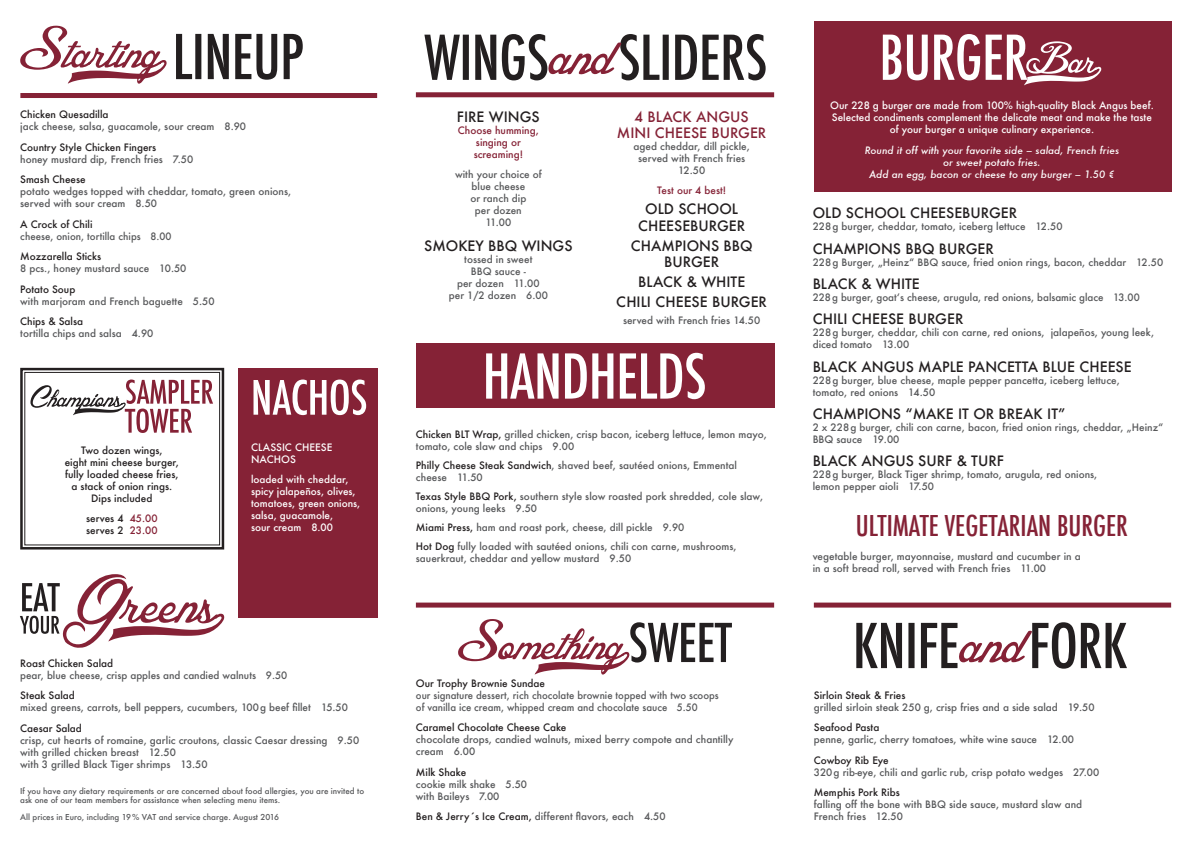
<style>
.page{position:relative;width:1191px;height:842px;background:#fff}
.page>*{position:absolute;margin:0;border:0;box-sizing:border-box;transform-origin:0 0}
.t1{font:500 condensed 28px "Futura";color:#852236}
.t2{font:500 14px/16px "Futura";color:#231f20;text-align:center}
.t3{font:500 14px/16px "Futura";color:#852236;text-align:center}
.t4{font:500 10px/12px "Futura";color:#57585a}
.t5{font:500 10px/12px "Futura";color:#231f20;text-align:center}
.t6{font:500 10px/12px "Futura";color:#fff}
.t7{font:500 10px/12px "Futura";color:#57585a;scale:.96 1}
.t8{font:italic 500 10px/12px "Futura";color:#fff;text-align:center}
.t9{font:500 10px/12px "Futura";color:#852236;text-align:center}
.t10{font:500 8px/9px "Futura";color:#57585a}
.s1{color:#852236}
.s2{color:#231f20}
</style>
<div class="page">
<svg style="left:176px;top:34px;width:127px;height:46px"></svg>
<svg style="left:20px;top:26px;width:147px;height:58px"></svg>
<div style="left:20px;top:93px;width:357px;height:5px;background:#852236"></div>
<svg style="left:20px;top:574px;width:204px;height:74px"></svg>
<div style="left:238px;top:368px;width:140px;height:249px;background:#852236"></div>
<svg style="left:253px;top:379px;width:113px;height:36px"></svg>
<svg style="left:20px;top:367px;width:205px;height:183px"></svg>
<div style="left:24px;top:372px;width:196px;height:173px;border:1px solid #231f20"></div>
<svg style="left:856px;top:622px;width:271px;height:47px"></svg>
<div style="left:814px;top:21px;width:357px;height:170px;background:#852236"></div>
<svg style="left:883px;top:34px;width:218px;height:51px"></svg>
<div style="left:814px;top:603px;width:357px;height:5px;background:#852236"></div>
<svg style="left:424px;top:34px;width:341px;height:46px"></svg>
<div style="left:416px;top:92px;width:358px;height:5px;background:#852236"></div>
<div style="left:416px;top:603px;width:358px;height:5px;background:#852236"></div>
<svg style="left:458px;top:619px;width:274px;height:56px"></svg>
<div style="left:416px;top:344px;width:358px;height:64px;background:#852236"></div>
<svg style="left:486px;top:353px;width:219px;height:46px"></svg>
<p class="t5" style="left:20px;top:109px;width:90px">Chicken Quesadilla</p>
<p class="t4" style="left:20px;top:121px;width:227px">jack cheese, salsa, guacamole, sour cream 8.90</p>
<p class="t5" style="left:20px;top:141px;width:138px">Country Style Chicken Fingers</p>
<p class="t4" style="left:20px;top:153px;width:174px">honey mustard dip, French fries 7.50</p>
<p class="t5" style="left:20px;top:174px;width:67px">Smash Cheese</p>
<p class="t4" style="left:20px;top:186px;width:272px">potato wedges topped with cheddar, tomato, green onions, served with sour cream 8.50</p>
<p class="t5" style="left:20px;top:218px;width:74px">A Crock of Chili</p>
<p class="t4" style="left:20px;top:230px;width:153px">cheese, onion, tortilla chips 8.00</p>
<p class="t5" style="left:20px;top:251px;width:83px">Mozzarella Sticks</p>
<p class="t4" style="left:20px;top:263px;width:168px">8 pcs., honey mustard sauce 10.50</p>
<p class="t5" style="left:20px;top:283px;width:57px">Potato Soup</p>
<p class="t4" style="left:20px;top:295px;width:196px">with marjoram and French baguette 5.50</p>
<p class="t5" style="left:20px;top:316px;width:64px">Chips &amp; Salsa</p>
<p class="t4" style="left:20px;top:328px;width:135px">tortilla chips and salsa 4.90</p>
<p class="t5" style="left:65px;top:444px;width:116px">Two dozen wings,<br>eight mini cheese burger, fully loaded cheese fries, a stack of onion rings.<br>Dips included</p>
<p class="t5" style="left:86px;top:512px;width:73px;text-align:left">serves 4 <span class="s1">45.00 </span>serves 2 <span class="s1">23.00</span></p>
<p class="t6" style="left:251px;top:441px;width:83px">CLASSIC CHEESE<br>NACHOS</p>
<p class="t6" style="left:251px;top:473px;width:111px">loaded with cheddar, spicy jalapeños, olives, tomatoes, green onions, salsa, guacamole,<br>sour cream 8.00</p>
<p class="t5" style="left:20px;top:657px;width:94px">Roast Chicken Salad</p>
<p class="t4" style="left:20px;top:669px;width:268px">pear, blue cheese, crisp apples and candied walnuts 9.50</p>
<p class="t5" style="left:20px;top:689px;width:56px">Steak Salad</p>
<p class="t4" style="left:20px;top:701px;width:329px">mixed greens, carrots, bell peppers, cucumbers, 100g beef fillet 15.50</p>
<p class="t5" style="left:20px;top:722px;width:63px">Caesar Salad</p>
<p class="t4" style="left:20px;top:734px;width:340px">crisp, cut hearts of romaine, garlic croutons, classic Caesar dressing 9.50 with grilled chicken breast 12.50<br>with 3 grilled Black Tiger shrimps 13.50</p>
<p class="t10" style="left:20px;top:786px;width:345px">If you have any dietary requirements or are concerned about food allergies, you are invited to ask one of our team members for assistance when selecting menu items.</p>
<p class="t10" style="left:20px;top:813px;width:260px">All prices in Euro, including 19% VAT and service charge. August 2016</p>
<h2 class="t2" style="left:457px;top:108px;width:84px">FIRE WINGS</h2>
<p class="t9" style="left:458px;top:124px;width:82px">Choose humming, singing or screaming!</p>
<p class="t4" style="left:455px;top:168px;width:88px;text-align:center">with your choice of blue cheese<br>or ranch dip<br>per dozen<br>11.00</p>
<h2 class="t2" style="left:424px;top:237px;width:150px">SMOKEY BBQ WINGS</h2>
<p class="t4" style="left:449px;top:253px;width:101px;text-align:center">tossed in sweet<br>BBQ sauce -<br>per dozen 11.00 per 1/2 dozen 6.00</p>
<h2 class="t3" style="left:617px;top:108px;width:151px">4 BLACK ANGUS<br>MINI CHEESE BURGER</h2>
<p class="t4" style="left:633px;top:140px;width:118px;text-align:center">aged cheddar, dill pickle, served with French fries<br>12.50</p>
<p class="t9" style="left:657px;top:184px;width:71px">Test our 4 best!</p>
<h2 class="t2" style="left:638px;top:201px;width:109px">OLD SCHOOL<br>CHEESEBURGER</h2>
<h2 class="t2" style="left:631px;top:237px;width:123px">CHAMPIONS BBQ<br>BURGER</h2>
<h2 class="t2" style="left:616px;top:271px;width:152px;line-height:20.3px">BLACK &amp; WHITE<br>CHILI CHEESE BURGER</h2>
<p class="t4" style="left:623px;top:314px;width:139px">served with French fries 14.50</p>
<p class="t4" style="left:416px;top:428px;width:352px"><span class="s2">Chicken BLT Wrap,</span> grilled chicken, crisp bacon, iceberg lettuce, lemon mayo, tomato, cole slaw and chips 9.00</p>
<p class="t4" style="left:416px;top:459px;width:323px"><span class="s2">Philly Cheese Steak Sandwich</span>, shaved beef, sautéed onions, Emmental cheese 11.50</p>
<p class="t4" style="left:416px;top:490px;width:349px"><span class="s2">Texas Style BBQ Pork,</span> southern style slow roasted pork shredded, cole slaw, onions, young leeks 9.50</p>
<p class="t4" style="left:416px;top:518px;width:322px;line-height:19.1px"><span class="s2">Miami Press,</span> ham and roast pork, cheese, dill pickle 9.90<br><span class="s2">Hot Dog</span> fully loaded with sautéed onions, chili con carne, mushrooms,</p>
<p class="t4" style="left:416px;top:552px;width:217px">sauerkraut, cheddar and yellow mustard 9.50</p>
<p class="t5" style="left:416px;top:677px;width:131px">Our Trophy Brownie Sundae</p>
<p class="t7" style="left:416px;top:689px;width:317px">our signature dessert, rich chocolate brownie topped with two scoops of vanilla ice cream, whipped cream and chocolate sauce 5.50</p>
<p class="t5" style="left:416px;top:721px;width:152px">Caramel Chocolate Cheese Cake</p>
<p class="t4" style="left:416px;top:733px;width:319px">chocolate drops, candied walnuts, mixed berry compote and chantilly cream 6.00</p>
<p class="t5" style="left:416px;top:766px;width:52px">Milk Shake</p>
<p class="t4" style="left:416px;top:778px;width:113px">cookie milk shake 5.50 with Baileys 7.00</p>
<p class="t4" style="left:416px;top:810px;width:251px"><span class="s2">Ben &amp; Jerry´s Ice Cream,</span> different flavors, each 4.50</p>
<p class="t6" style="left:830px;top:100px;width:325px;text-align:center">Our 228 g burger are made from 100% high-quality Black Angus beef.<br>Selected condiments complement the delicate meat and make the taste of your burger a unique culinary experience.</p>
<p class="t8" style="left:864px;top:144px;width:256px">Round it off with your favorite side – salad, French fries or sweet potato fries.<br>Add an egg, bacon or cheese to any burger – 1.50 €</p>
<h2 class="t2" style="left:812px;top:205px;width:206px">OLD SCHOOL CHEESEBURGER</h2>
<p class="t4" style="left:812px;top:220px;width:251px">228g burger, cheddar, tomato, iceberg lettuce 12.50</p>
<h2 class="t2" style="left:812px;top:240px;width:183px">CHAMPIONS BBQ BURGER</h2>
<p class="t4" style="left:812px;top:256px;width:352px">228g Burger, „Heinz“ BBQ sauce, fried onion rings, bacon, cheddar 12.50</p>
<h2 class="t2" style="left:812px;top:276px;width:109px">BLACK &amp; WHITE</h2>
<p class="t4" style="left:812px;top:291px;width:328px">228g burger, goat‘s cheese, arugula, red onions, balsamic glace 13.00</p>
<h2 class="t2" style="left:812px;top:311px;width:152px">CHILI CHEESE BURGER</h2>
<p class="t4" style="left:812px;top:327px;width:343px">228g burger, cheddar, chili con carne, red onions, jalapeños, young leek, diced tomato 13.00</p>
<h2 class="t2" style="left:812px;top:358px;width:320px">BLACK ANGUS MAPLE PANCETTA BLUE CHEESE</h2>
<p class="t4" style="left:812px;top:374px;width:308px">228g burger, blue cheese, maple pepper pancetta, iceberg lettuce, tomato, red onions 14.50</p>
<h2 class="t2" style="left:812px;top:406px;width:254px">CHAMPIONS “MAKE IT OR BREAK IT”</h2>
<p class="t4" style="left:812px;top:421px;width:352px">2 x 228g burger, chili con carne, bacon, fried onion rings, cheddar, „Heinz“<br>BBQ sauce 19.00</p>
<h2 class="t2" style="left:812px;top:453px;width:193px">BLACK ANGUS SURF &amp; TURF</h2>
<p class="t4" style="left:812px;top:469px;width:286px">228g burger, Black Tiger shrimp, tomato, arugula, red onions, lemon pepper aioli 17.50</p>
<h1 class="t1" style="left:855px;top:508px;width:274px">ULTIMATE VEGETARIAN BURGER</h1>
<p class="t4" style="left:812px;top:550px;width:269px">vegetable burger, mayonnaise, mustard and cucumber in a in a soft bread roll, served with French fries 11.00</p>
<p class="t5" style="left:814px;top:689px;width:93px">Sirloin Steak &amp; Fries</p>
<p class="t4" style="left:814px;top:701px;width:282px">grilled sirloin steak 250 g, crisp fries and a side salad 19.50</p>
<p class="t5" style="left:814px;top:721px;width:67px">Seafood Pasta</p>
<p class="t4" style="left:814px;top:733px;width:262px">penne, garlic, cherry tomatoes, white wine sauce 12.00</p>
<p class="t5" style="left:814px;top:754px;width:76px">Cowboy Rib Eye</p>
<p class="t4" style="left:814px;top:766px;width:287px">320g rib-eye, chili and garlic rub, crisp potato wedges 27.00</p>
<p class="t5" style="left:814px;top:786px;width:87px">Memphis Pork Ribs</p>
<p class="t4" style="left:814px;top:798px;width:270px">falling off the bone with BBQ side sauce, mustard slaw and<br>French fries 12.50</p>
</div>
